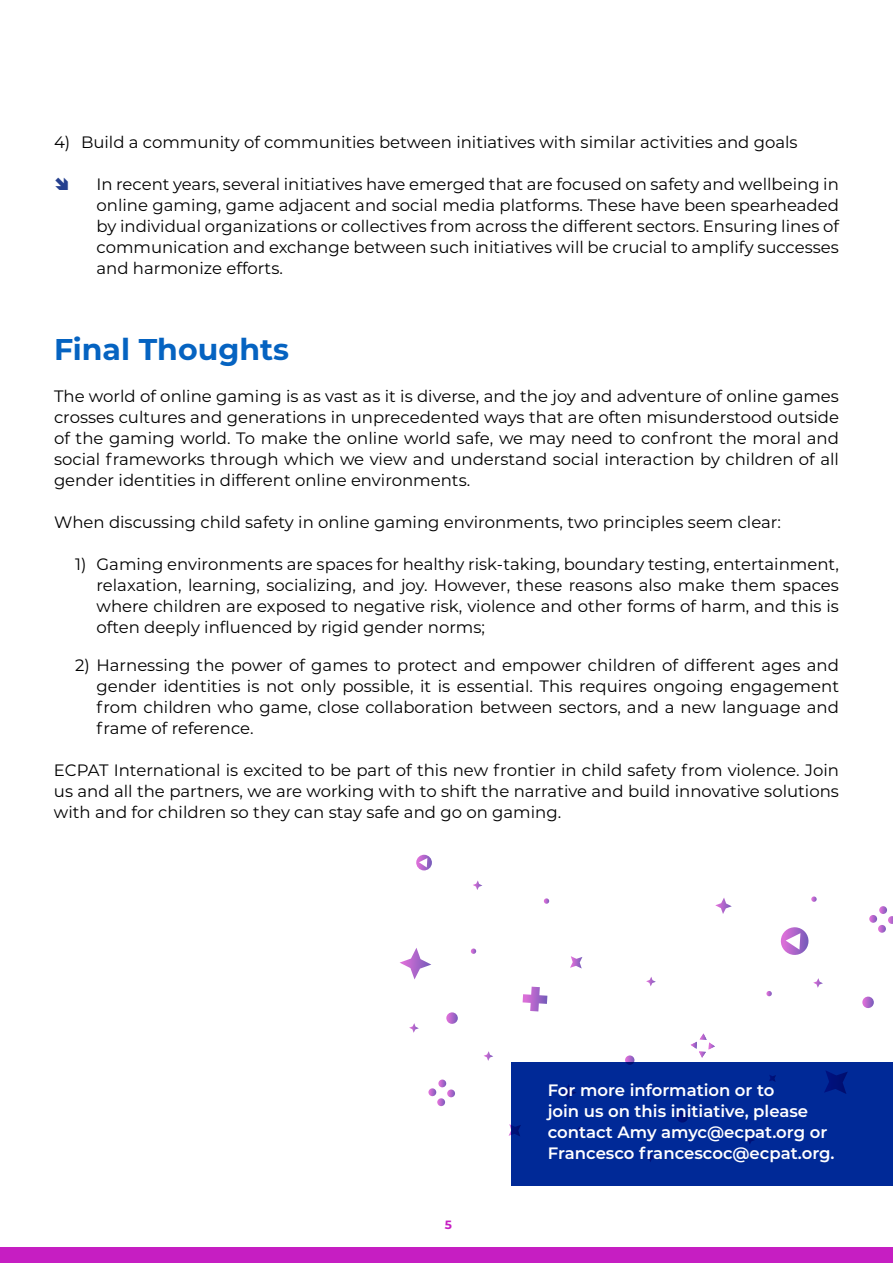
<style>
.page{position:relative;width:893px;height:1263px;background:#fff}
.page>*{position:absolute;margin:0;border:0;box-sizing:border-box;transform-origin:0 0}
.t1{font:700 30px "Montserrat";color:#0563c1}
.t2{font:16.5px/21px "Montserrat";color:#000;text-align:justify}
.t3{font:600 16.5px/21px "Montserrat";color:#fff}
.t4{font:700 12px "Montserrat";color:#c61ec2}
</style>
<div class="page">
<div style="left:0;top:1247px;width:893px;height:16px;background:#c61ec2"></div>
<svg style="left:400px;top:948px;width:31px;height:31px"></svg>
<svg style="left:484px;top:1051px;width:9px;height:10px"></svg>
<svg style="left:646px;top:977px;width:10px;height:9px"></svg>
<svg style="left:813px;top:978px;width:10px;height:10px"></svg>
<svg style="left:473px;top:880px;width:9px;height:10px"></svg>
<svg style="left:409px;top:1023px;width:10px;height:10px"></svg>
<svg style="left:570px;top:956px;width:12px;height:12px"></svg>
<svg style="left:509px;top:1124px;width:2px;height:12px"></svg>
<svg style="left:715px;top:898px;width:17px;height:16px"></svg>
<svg style="left:523px;top:987px;width:24px;height:24px"></svg>
<svg style="left:780px;top:927px;width:29px;height:28px"></svg>
<svg style="left:416px;top:854px;width:16px;height:17px"></svg>
<svg style="left:869px;top:906px;width:24px;height:27px"></svg>
<svg style="left:428px;top:1079px;width:27px;height:27px"></svg>
<svg style="left:691px;top:1033px;width:24px;height:25px"></svg>
<svg style="left:625px;top:1055px;width:10px;height:7px"></svg>
<svg style="left:544px;top:898px;width:5px;height:6px"></svg>
<svg style="left:471px;top:948px;width:5px;height:6px"></svg>
<svg style="left:811px;top:896px;width:6px;height:6px"></svg>
<svg style="left:766px;top:991px;width:6px;height:5px"></svg>
<svg style="left:862px;top:996px;width:12px;height:12px"></svg>
<svg style="left:446px;top:1012px;width:12px;height:12px"></svg>
<div style="left:511px;top:1062px;width:382px;height:124px;background:#002997"></div>
<p class="t2" style="left:54px;top:131px;width:745px">4) Build a community of communities between initiatives with similar activities and goals</p>
<p class="t2" style="left:97px;top:173px;width:744px">In recent years, several initiatives have emerged that are focused on safety and wellbeing in online gaming, game adjacent and social media platforms. These have been spearheaded by individual organizations or collectives from across the different sectors. Ensuring lines of communication and exchange between such initiatives will be crucial to amplify successes and harmonize efforts.</p>
<h1 class="t1" style="left:54px;top:327px;width:237px">Final Thoughts</h1>
<p class="t2" style="left:54px;top:385px;width:786px">The world of online gaming is as vast as it is diverse, and the joy and adventure of online games crosses cultures and generations in unprecedented ways that are often misunderstood outside of the gaming world. To make the online world safe, we may need to confront the moral and social frameworks through which we view and understand social interaction by children of all gender identities in different online environments.</p>
<p class="t2" style="left:54px;top:511px;width:728px">When discussing child safety in online gaming environments, two principles seem clear:</p>
<p class="t2" style="left:97px;top:553px;width:744px;text-indent:-21px">1) Gaming environments are spaces for healthy risk-taking, boundary testing, entertainment, relaxation, learning, socializing, and joy. However, these reasons also make them spaces where children are exposed to negative risk, violence and other forms of harm, and this is often deeply influenced by rigid gender norms;</p>
<p class="t2" style="left:97px;top:654px;width:744px;text-indent:-21px">2) Harnessing the power of games to protect and empower children of different ages and gender identities is not only possible, it is essential. This requires ongoing engagement from children who game, close collaboration between sectors, and a new language and frame of reference.</p>
<p class="t2" style="left:54px;top:759px;width:786px">ECPAT International is excited to be part of this new frontier in child safety from violence. Join us and all the partners, we are working with to shift the narrative and build innovative solutions with and for children so they can stay safe and go on gaming.</p>
<p class="t4" style="left:445px;top:1216px;width:9px">5</p>
<p class="t3" style="left:548px;top:1079px;width:288px">For more information or to<br>join us on this initiative, please contact Amy amyc@ecpat.org or<br>Francesco francescoc@ecpat.org.</p>
</div>
